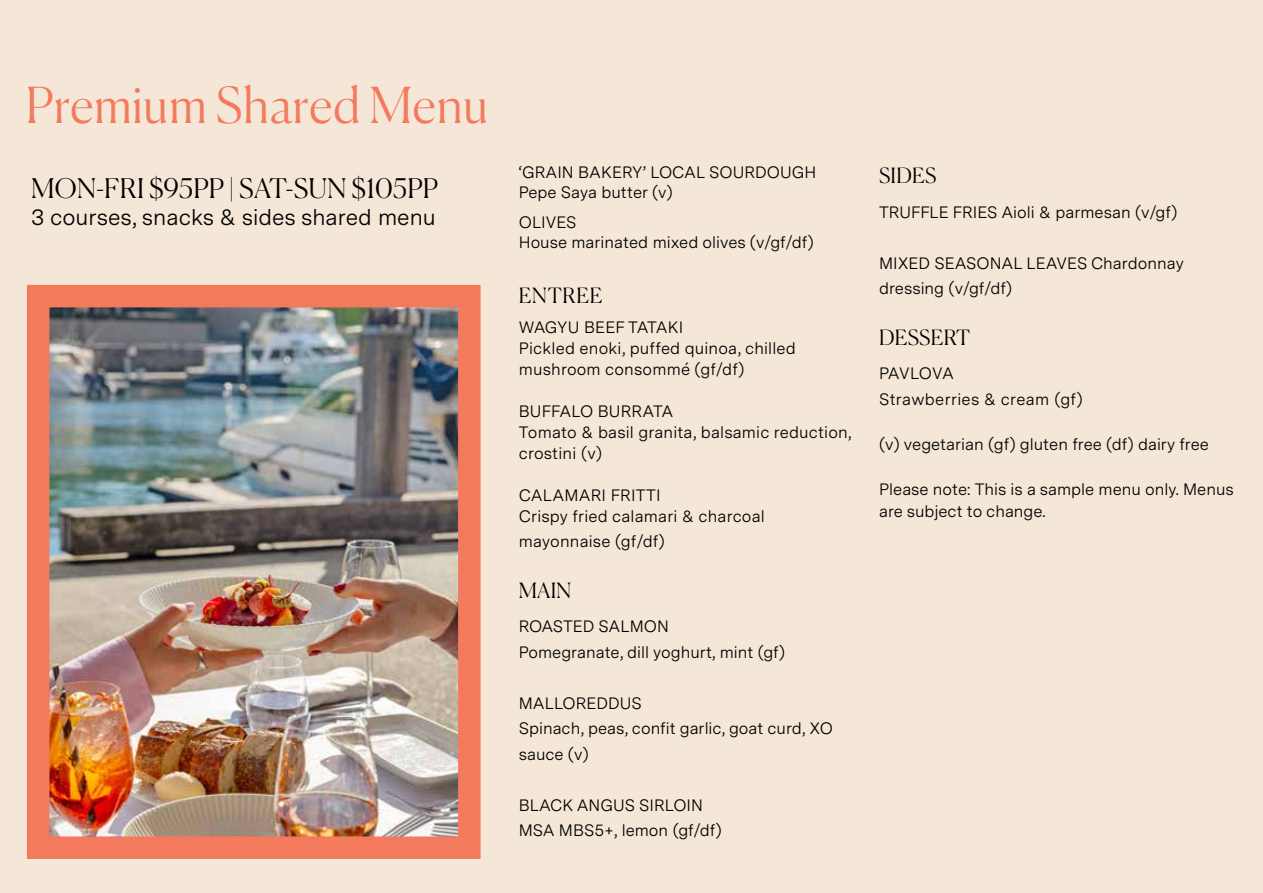
<style>
.page{position:relative;width:1263px;height:893px;background:#f5e7d7}
.page>*{position:absolute;margin:0;border:0;box-sizing:border-box;transform-origin:0 0}
.t1{font:300 49.5px "Canela";letter-spacing:.01em;color:#f47a5e}
.t2{font:300 27px "Canela";letter-spacing:.01em;color:#000}
.t3{font:22.5px "Messina Sans";color:#000}
.t4{font:300 21px "Canela";letter-spacing:.01em;color:#000}
.t5{font:16.5px/25.5px "Messina Sans";color:#000}
.t6{font:16.5px/25.5px "Messina Sans";letter-spacing:.02em;color:#000}
</style>
<div class="page">
<img style="left:50px;top:308px;width:408px;height:528px">
<div style="left:27px;top:285px;width:454px;height:574px;border:22px solid #f47a5e"></div>
<h1 class="t1" style="left:26px;top:66px;width:464px">Premium Shared Menu</h1>
<h2 class="t2" style="left:31px;top:167px;width:408px">MON-FRI $95PP | SAT-SUN $105PP</h2>
<h3 class="t3" style="left:31px;top:200px;width:406px">3 courses, snacks &amp; sides shared menu</h3>
<p class="t5" style="left:519px;top:162px;width:299px;line-height:19.8px">‘GRAIN BAKERY’ LOCAL SOURDOUGH<br>Pepe Saya butter (v)</p>
<p class="t5" style="left:519px;top:212px;width:296px;line-height:19.8px">OLIVES<br>House marinated mixed olives (v/gf/df)</p>
<p class="t4" style="left:519px;top:279px;width:85px">ENTREE</p>
<p class="t5" style="left:519px;top:316px;width:279px;line-height:21px">WAGYU BEEF TATAKI<br>Pickled enoki, puffed quinoa, chilled mushroom consommé (gf/df)</p>
<p class="t5" style="left:519px;top:400px;width:334px;line-height:21px">BUFFALO BURRATA<br>Tomato &amp; basil granita, balsamic reduction, crostini (v)</p>
<p class="t5" style="left:519px;top:484px;width:248px;line-height:21px">CALAMARI FRITTI<br>Crispy fried calamari &amp; charcoal</p>
<p class="t5" style="left:519px;top:528px;width:148px">mayonnaise (gf/df)</p>
<p class="t4" style="left:519px;top:574px;width:54px">MAIN</p>
<p class="t5" style="left:519px;top:613px;width:268px">ROASTED SALMON<br>Pomegranate, dill yoghurt, mint (gf)</p>
<p class="t5" style="left:519px;top:690px;width:316px">MALLOREDDUS<br>Spinach, peas, confit garlic, goat curd, XO sauce (v)</p>
<p class="t5" style="left:519px;top:792px;width:204px">BLACK ANGUS SIRLOIN<br>MSA MBS5+, lemon (gf/df)</p>
<p class="t4" style="left:879px;top:159px;width:59px">SIDES</p>
<p class="t5" style="left:879px;top:199px;width:300px">TRUFFLE FRIES Aioli &amp; parmesan (v/gf)</p>
<p class="t5" style="left:879px;top:250px;width:306px">MIXED SEASONAL LEAVES Chardonnay dressing (v/gf/df)</p>
<p class="t4" style="left:879px;top:320px;width:93px">DESSERT</p>
<p class="t6" style="left:879px;top:360px;width:205px">PAVLOVA<br>Strawberries &amp; cream (gf)</p>
<p class="t5" style="left:879px;top:431px;width:331px">(v) vegetarian (gf) gluten free (df) dairy free</p>
<p class="t5" style="left:879px;top:477px;width:356px;line-height:22.5px">Please note: This is a sample menu only. Menus are subject to change.</p>
</div>
